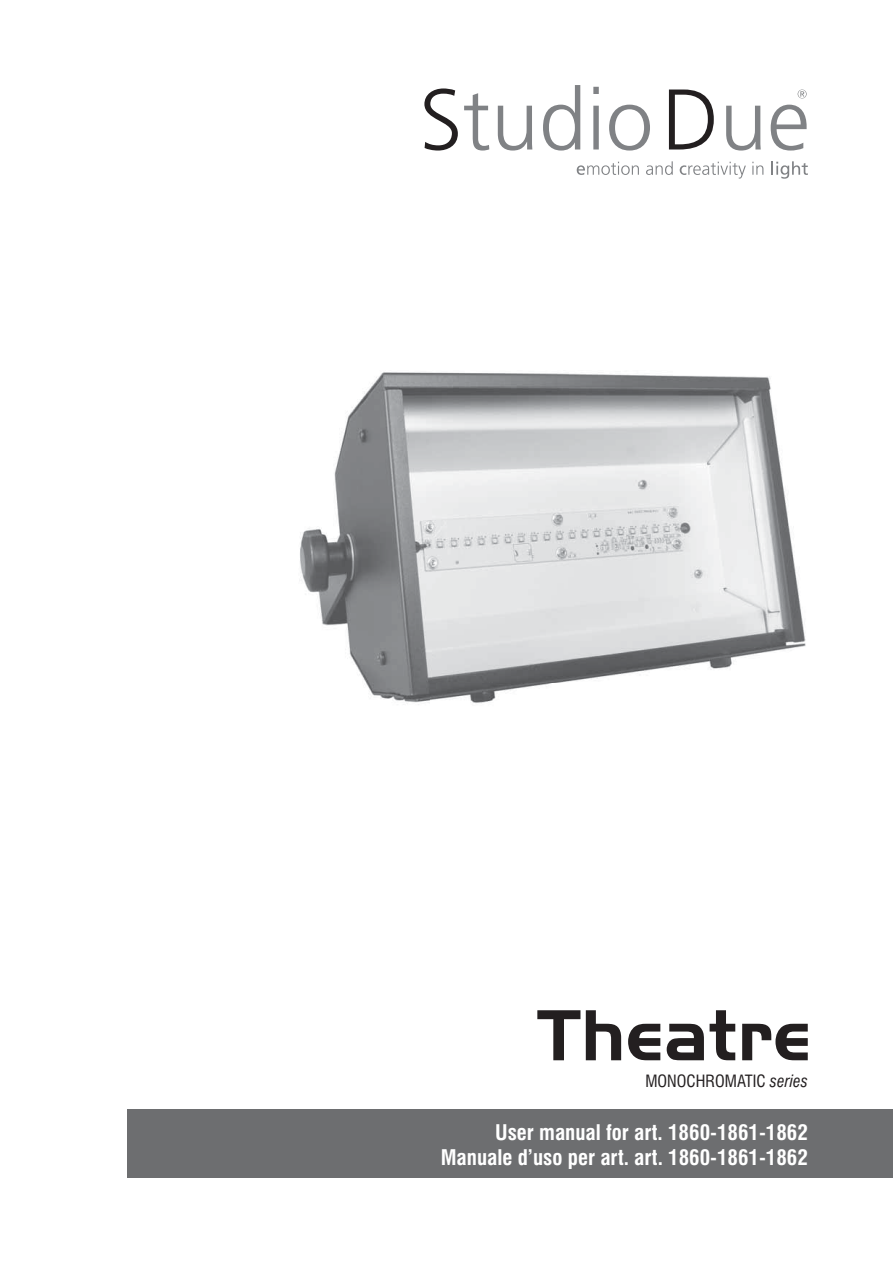
<style>
.page{position:relative;width:893px;height:1263px;background:#fff}
.page>*{position:absolute;margin:0;border:0;box-sizing:border-box;transform-origin:0 0}
.t1{font:700 75px "Handel Got D";color:#231f20}
.t2{font:700 condensed 21px/25.2px "Swiss 721 BT";color:#fff;text-align:right}
.t3{font:condensed 16.5px "Swiss 721 BT";color:#231f20}
.s1{font-style:italic}
</style>
<div class="page">
<div style="left:128px;top:1110px;width:765px;height:68px;background:#6d6e70"></div>
<svg style="left:424px;top:88px;width:34px;height:63px"></svg>
<svg style="left:464px;top:93px;width:25px;height:58px"></svg>
<svg style="left:498px;top:106px;width:34px;height:45px"></svg>
<svg style="left:543px;top:85px;width:37px;height:66px"></svg>
<svg style="left:593px;top:87px;width:6px;height:62px"></svg>
<svg style="left:609px;top:105px;width:41px;height:46px"></svg>
<svg style="left:669px;top:90px;width:45px;height:59px"></svg>
<svg style="left:726px;top:106px;width:35px;height:45px"></svg>
<svg style="left:771px;top:105px;width:36px;height:46px"></svg>
<svg style="left:577px;top:162px;width:62px;height:13px"></svg>
<svg style="left:646px;top:161px;width:27px;height:14px"></svg>
<svg style="left:680px;top:162px;width:66px;height:17px"></svg>
<svg style="left:752px;top:162px;width:11px;height:13px"></svg>
<svg style="left:771px;top:161px;width:37px;height:18px"></svg>
<svg style="left:798px;top:90px;width:9px;height:8px"></svg>
<img style="left:300px;top:372px;width:506px;height:331px">
<h1 class="t1" style="left:537px;top:993px;width:276px">Theatre</h1>
<p class="t3" style="left:645px;top:1073px;width:164px">MONOCHROMATIC <span class="s1">series</span></p>
<p class="t2" style="left:441px;top:1121px;width:369px">User manual for art. 1860-1861-1862<br>Manuale d’uso per art. art. 1860-1861-1862</p>
</div>
